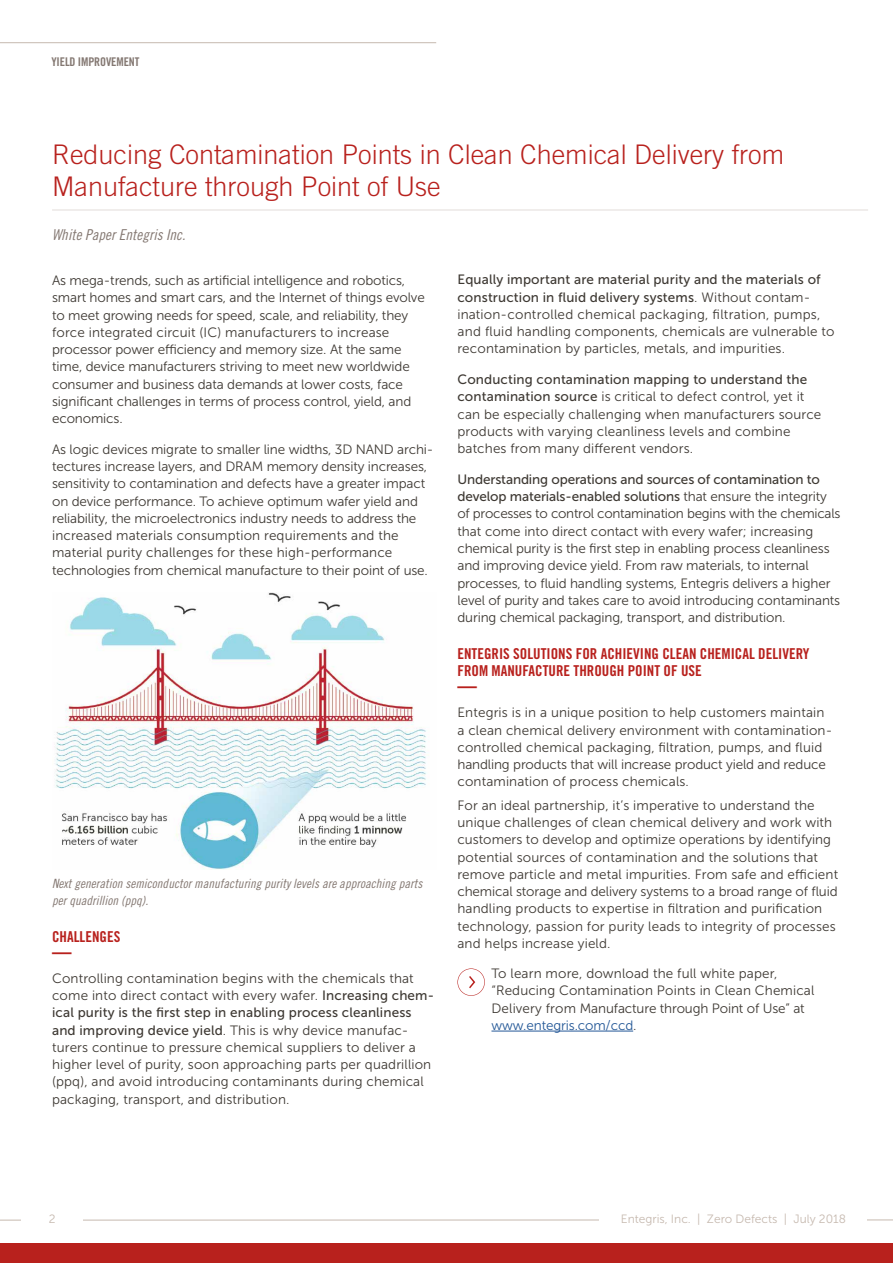
<style>
.page{position:relative;width:893px;height:1263px;background:#fff}
.page>*{position:absolute;margin:0;border:0;box-sizing:border-box;transform-origin:0 0}
.t1{font:300 27px/32.4px "Trade Gothic LT Std";color:#b8211d}
.t2{font:700 expanded 20.25px "Trade Gothic LT Std";color:#b8211d;scale:.96 1}
.t3{font:15px/17.2px "Trade Gothic LT Std Bd Cn 20";color:#b8211d}
.t4{font:15px "Trade Gothic LT Std Cn 18 Obl";letter-spacing:.005em;color:#847872}
.t5{font:13.5px/17.2px "Museo Sans 300";letter-spacing:.005em;color:#3e3933}
.t6{font:13.5px/17.2px "Museo Sans 500";letter-spacing:.01em;color:#3e3933}
.t7{font:13.5px/17.2px "Museo Sans 500";letter-spacing:-.01em;color:#3e3933}
.t8{font:12.75px/17.2px "Trade Gothic LT Std Cn 18 Obl";letter-spacing:.005em;color:#847872}
.t9{font:12px "Museo Sans 300";color:#c6b9af}
.t10{font:12px "Trade Gothic LT Std Bd Cn 20";letter-spacing:-.01em;color:#847872}
.s1{font-family:"Museo Sans 300"}
.s2{font-family:"Museo Sans 500"}
.s3{color:#245897}
</style>
<div class="page">
<div style="left:0;top:1243px;width:893px;height:20px;background:#b8211d"></div>
<hr style="left:0;top:1220px;width:893px;height:1px;background:#c6b9af">
<div style="left:21px;top:1209px;width:62px;height:19px;background:#fff"></div>
<div style="left:600px;top:1209px;width:267px;height:19px;background:#fff"></div>
<img style="left:55px;top:592px;width:371px;height:277px">
<hr style="left:0;top:42px;width:436px;height:1px;background:#c6b9af">
<hr style="left:52px;top:209px;width:816px;height:2px;background:#ece8e6">
<hr style="left:491px;top:1031px;width:142px;height:1px;background:#245897">
<svg style="left:457px;top:968px;width:28px;height:28px"></svg>
<p class="t10" style="left:51px;top:55px;width:90px">YIELD IMPROVEMENT</p>
<h1 class="t1" style="left:52px;top:138px;width:734px">Reducing Contamination Points in Clean Chemical Delivery from<br>Manufacture through Point of Use</h1>
<p class="t4" style="left:52px;top:225px;width:135px">White Paper Entegris Inc.</p>
<p class="t6" style="left:457px;top:271px;width:365px">Equally important are material purity and the materials of construction in fluid delivery systems<span class="s1">. Without contam-</span></p>
<p class="t5" style="left:457px;top:306px;width:379px">ination-controlled chemical packaging, filtration, pumps, and fluid handling components, chemicals are vulnerable to recontamination by particles, metals, and impurities.</p>
<p class="t6" style="left:457px;top:371px;width:351px">Conducting contamination mapping to understand the</p>
<p class="t5" style="left:457px;top:388px;width:365px"><span class="s2">contamination source</span> is critical to defect control, yet it can be especially challenging when manufacturers source products with varying cleanliness levels and combine batches from many different vendors.</p>
<p class="t7" style="left:457px;top:471px;width:371px">Understanding operations and sources of contamination to develop materials-enabled solutions <span class="s1">that ensure the integrity</span></p>
<p class="t5" style="left:457px;top:505px;width:384px">of processes to control contamination begins with the chemicals that come into direct contact with every wafer; increasing chemical purity is the first step in enabling process cleanliness and improving device yield. From raw materials, to internal processes, to fluid handling systems, Entegris delivers a higher level of purity and takes care to avoid introducing contaminants during chemical packaging, transport, and distribution.</p>
<p class="t3" style="left:457px;top:645px;width:354px">ENTEGRIS SOLUTIONS FOR ACHIEVING CLEAN CHEMICAL DELIVERY<br>FROM MANUFACTURE THROUGH POINT OF USE</p>
<h2 class="t2" style="left:457px;top:673px;width:22px">—</h2>
<p class="t5" style="left:457px;top:704px;width:376px">Entegris is in a unique position to help customers maintain a clean chemical delivery environment with contamination&shy;controlled chemical packaging, filtration, pumps, and fluid handling products that will increase product yield and reduce contamination of process chemicals.</p>
<p class="t5" style="left:457px;top:797px;width:382px">For an ideal partnership, it’s imperative to understand the unique challenges of clean chemical delivery and work with customers to develop and optimize operations by identifying potential sources of contamination and the solutions that remove particle and metal impurities. From safe and efficient chemical storage and delivery systems to a broad range of fluid handling products to expertise in filtration and purification technology, passion for purity leads to integrity of processes and helps increase yield.</p>
<p class="t5" style="left:491px;top:965px;width:324px">To learn more, download the full white paper, “Reducing Contamination Points in Clean Chemical Delivery from Manufacture through Point of Use” at <span class="s3">www.entegris.com/ccd</span>.</p>
<p class="t5" style="left:52px;top:272px;width:374px">As mega-trends, such as artificial intelligence and robotics, smart homes and smart cars, and the Internet of things evolve to meet growing needs for speed, scale, and reliability, they force integrated circuit (IC) manufacturers to increase processor power efficiency and memory size. At the same time, device manufacturers striving to meet new worldwide consumer and business data demands at lower costs, face significant challenges in terms of process control, yield, and economics.</p>
<p class="t5" style="left:52px;top:441px;width:383px">As logic devices migrate to smaller line widths, 3D NAND archi&shy;tectures increase layers, and DRAM memory density increases, sensitivity to contamination and defects have a greater impact on device performance. To achieve optimum wafer yield and reliability, the microelectronics industry needs to address the increased materials consumption requirements and the material purity challenges for these high-performance technologies from chemical manufacture to their point of use.</p>
<p class="t8" style="left:52px;top:875px;width:372px">Next generation semiconductor manufacturing purity levels are approaching parts per quadrillion (ppq).</p>
<p class="t3" style="left:52px;top:928px;width:70px">CHALLENGES</p>
<h2 class="t2" style="left:52px;top:938px;width:22px">—</h2>
<p class="t5" style="left:52px;top:970px;width:383px">Controlling contamination begins with the chemicals that come into direct contact with every wafer. <span class="s2">Increasing chem-</span></p>
<p class="t6" style="left:52px;top:1004px;width:361px">ical purity is the first step in enabling process cleanliness</p>
<p class="t5" style="left:52px;top:1021px;width:381px"><span class="s2">and improving device yield</span>. This is why device manufac&shy;turers continue to pressure chemical suppliers to deliver a higher level of purity, soon approaching parts per quadrillion (ppq), and avoid introducing contaminants during chemical packaging, transport, and distribution.</p>
<p class="t9" style="left:49px;top:1212px;width:8px">2</p>
<p class="t9" style="left:621px;top:1212px;width:227px">Entegris, Inc. | Zero Defects | July 2018</p>
</div>
